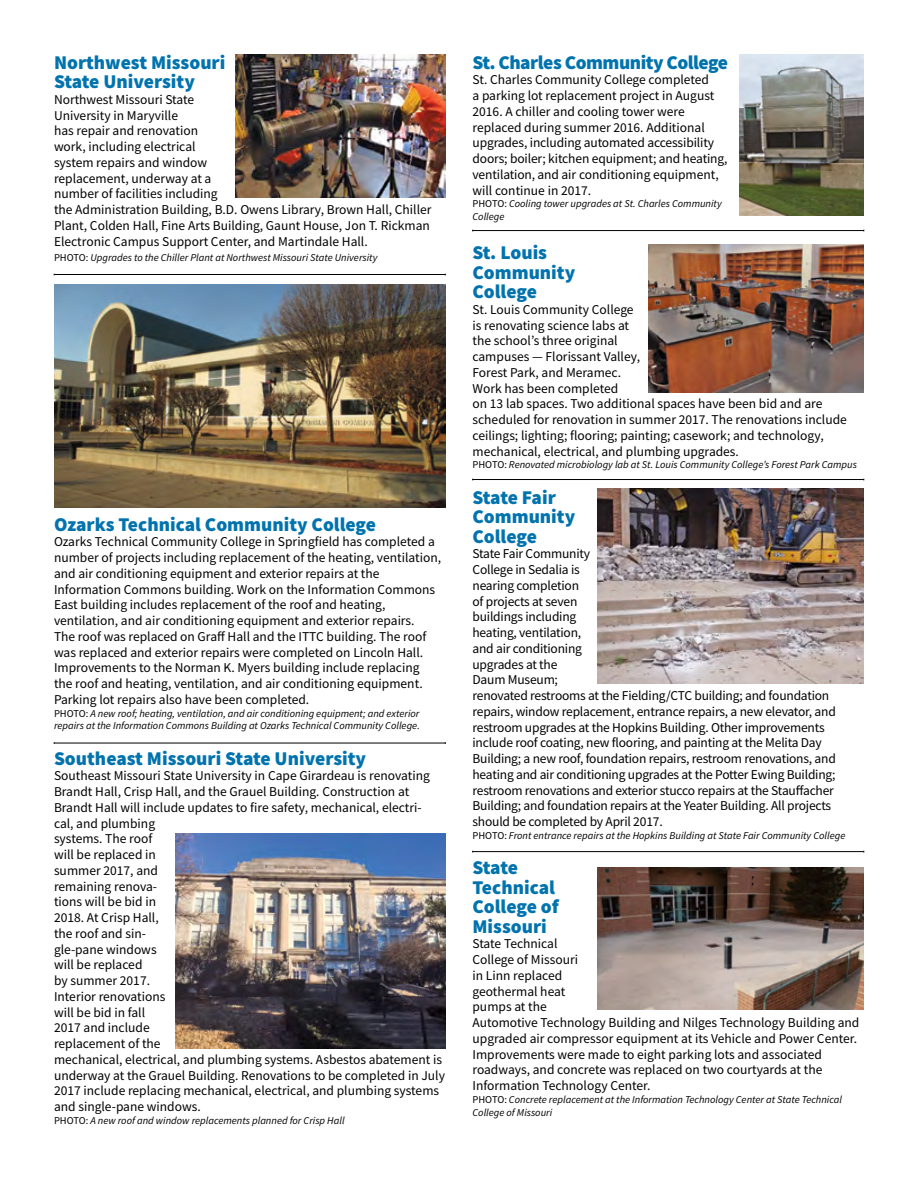
<style>
.page{position:relative;width:918px;height:1188px;background:#fff}
.page>*{position:absolute;margin:0;border:0;box-sizing:border-box;transform-origin:0 0}
.t1{font:900 19.5px/19.5px "Source Sans Pro";color:#0073ae}
.t2{font:900 19.5px "Source Sans Pro";letter-spacing:-.025em;color:#0073ae}
.t3{font:13.5px/15.8px "Source Sans Pro";color:#000}
.t4{font:italic 10.5px/12.8px "Source Sans Pro";color:#000}
.s1{font-style:normal}
</style>
<div class="page">
<img style="left:236px;top:54px;width:209px;height:143px">
<img style="left:54px;top:285px;width:392px;height:223px">
<img style="left:176px;top:834px;width:270px;height:215px">
<img style="left:739px;top:54px;width:125px;height:161px">
<img style="left:648px;top:245px;width:216px;height:147px">
<hr style="left:54px;top:274px;width:391px;height:1px;background:#000">
<hr style="left:473px;top:479px;width:391px;height:1px;background:#000">
<hr style="left:473px;top:851px;width:391px;height:1px;background:#000">
<img style="left:597px;top:488px;width:267px;height:196px">
<img style="left:597px;top:868px;width:267px;height:142px">
<hr style="left:54px;top:743px;width:391px;height:1px;background:#000">
<hr style="left:473px;top:230px;width:391px;height:1px;background:#000">
<p class="t1" style="left:54px;top:52px;width:173px">Northwest Missouri<br>State University</p>
<p class="t3" style="left:54px;top:91px;width:379px">Northwest Missouri State<br>University in Maryville<br>has repair and renovation<br>work, including electrical<br>system repairs and window<br>replacement, underway at a<br>number of facilities including<br>the Administration Building, B.D. Owens Library, Brown Hall, Chiller Plant, Colden Hall, Fine Arts Building, Gaunt House, Jon T. Rickman Electronic Campus Support Center, and Martindale Hall.</p>
<p class="t4" style="left:54px;top:251px;width:325px"><span class="s1">PHOTO:</span> Upgrades to the Chiller Plant at Northwest Missouri State University</p>
<p class="t1" style="left:54px;top:514px;width:324px">Ozarks Technical Community College</p>
<p class="t3" style="left:54px;top:534px;width:389px">Ozarks Technical Community College in Springfield has completed a number of projects including replacement of the heating, ventilation, and air conditioning equipment and exterior repairs at the Information Commons building. Work on the Information Commons East building includes replacement of the roof and heating, ventilation, and air conditioning equipment and exterior repairs.<br>The roof was replaced on Graff Hall and the ITTC building. The roof was replaced and exterior repairs were completed on Lincoln Hall.<br>Improvements to the Norman K. Myers building include replacing the roof and heating, ventilation, and air conditioning equipment.<br>Parking lot repairs also have been completed.</p>
<p class="t4" style="left:54px;top:707px;width:367px"><span class="s1">PHOTO:</span> A new roof; heating, ventilation, and air conditioning equipment; and exterior repairs at the Information Commons Building at Ozarks Technical Community College.</p>
<p class="t1" style="left:54px;top:748px;width:314px">Southeast Missouri State University</p>
<p class="t3" style="left:54px;top:768px;width:393px">Southeast Missouri State University in Cape Girardeau is renovating<br>Brandt Hall, Crisp Hall, and the Grauel Building. Construction at<br>Brandt Hall will include updates to fire safety, mechanical, electri-<br>cal, and plumbing<br>systems. The roof<br>will be replaced in<br>summer 2017, and<br>remaining renova-<br>tions will be bid in<br>2018. At Crisp Hall,<br>the roof and sin-<br>gle-pane windows<br>will be replaced<br>by summer 2017.<br>Interior renovations<br>will be bid in fall<br>2017 and include<br>replacement of the<br>mechanical, electrical, and plumbing systems. Asbestos abatement is underway at the Grauel Building. Renovations to be completed in July<br>2017 include replacing mechanical, electrical, and plumbing systems and single-pane windows.</p>
<p class="t4" style="left:54px;top:1114px;width:292px"><span class="s1">PHOTO:</span> A new roof and window replacements planned for Crisp Hall</p>
<p class="t2" style="left:472px;top:49px;width:257px">St. Charles Community College</p>
<p class="t3" style="left:472px;top:72px;width:257px">St. Charles Community College completed<br>a parking lot replacement project in August 2016. A chiller and cooling tower were replaced during summer 2016. Additional upgrades, including automated accessibility doors; boiler; kitchen equipment; and heating, ventilation, and air conditioning equipment, will continue in 2017.</p>
<p class="t4" style="left:472px;top:197px;width:251px"><span class="s1">PHOTO:</span> Cooling tower upgrades at St. Charles Community<br>College</p>
<p class="t1" style="left:472px;top:243px;width:104px">St. Louis<br>Community<br>College</p>
<p class="t3" style="left:472px;top:301px;width:376px">St. Louis Community College<br>is renovating science labs at<br>the school’s three original<br>campuses — Florissant Valley,<br>Forest Park, and Meramec.<br>Work has been completed<br>on 13 lab spaces. Two additional spaces have been bid and are scheduled for renovation in summer 2017. The renovations include ceilings; lighting; flooring; painting; casework; and technology, mechanical, electrical, and plumbing upgrades.</p>
<p class="t4" style="left:472px;top:458px;width:386px"><span class="s1">PHOTO:</span> Renovated microbiology lab at St. Louis Community College’s Forest Park Campus</p>
<p class="t1" style="left:472px;top:487px;width:104px">State Fair<br>Community<br>College</p>
<p class="t3" style="left:472px;top:546px;width:365px">State Fair Community<br>College in Sedalia is<br>nearing completion<br>of projects at seven<br>buildings including<br>heating, ventilation,<br>and air conditioning<br>upgrades at the<br>Daum Museum;<br>renovated restrooms at the Fielding/CTC building; and foundation repairs, window replacement, entrance repairs, a new elevator, and restroom upgrades at the Hopkins Building. Other improvements include roof coating, new flooring, and painting at the Melita Day Building; a new roof, foundation repairs, restroom renovations, and heating and air conditioning upgrades at the Potter Ewing Building; restroom renovations and exterior stucco repairs at the Stauffacher Building; and foundation repairs at the Yeater Building. All projects should be completed by April 2017.</p>
<p class="t4" style="left:472px;top:829px;width:374px"><span class="s1">PHOTO:</span> Front entrance repairs at the Hopkins Building at State Fair Community College</p>
<p class="t1" style="left:472px;top:858px;width:88px">State<br>Technical<br>College of<br>Missouri</p>
<p class="t3" style="left:472px;top:936px;width:388px">State Technical<br>College of Missouri<br>in Linn replaced<br>geothermal heat<br>pumps at the<br>Automotive Technology Building and Nilges Technology Building and upgraded air compressor equipment at its Vehicle and Power Center.<br>Improvements were made to eight parking lots and associated roadways, and concrete was replaced on two courtyards at the Information Technology Center.</p>
<p class="t4" style="left:472px;top:1093px;width:371px"><span class="s1">PHOTO:</span> Concrete replacement at the Information Technology Center at State Technical<br>College of Missouri</p>
</div>
